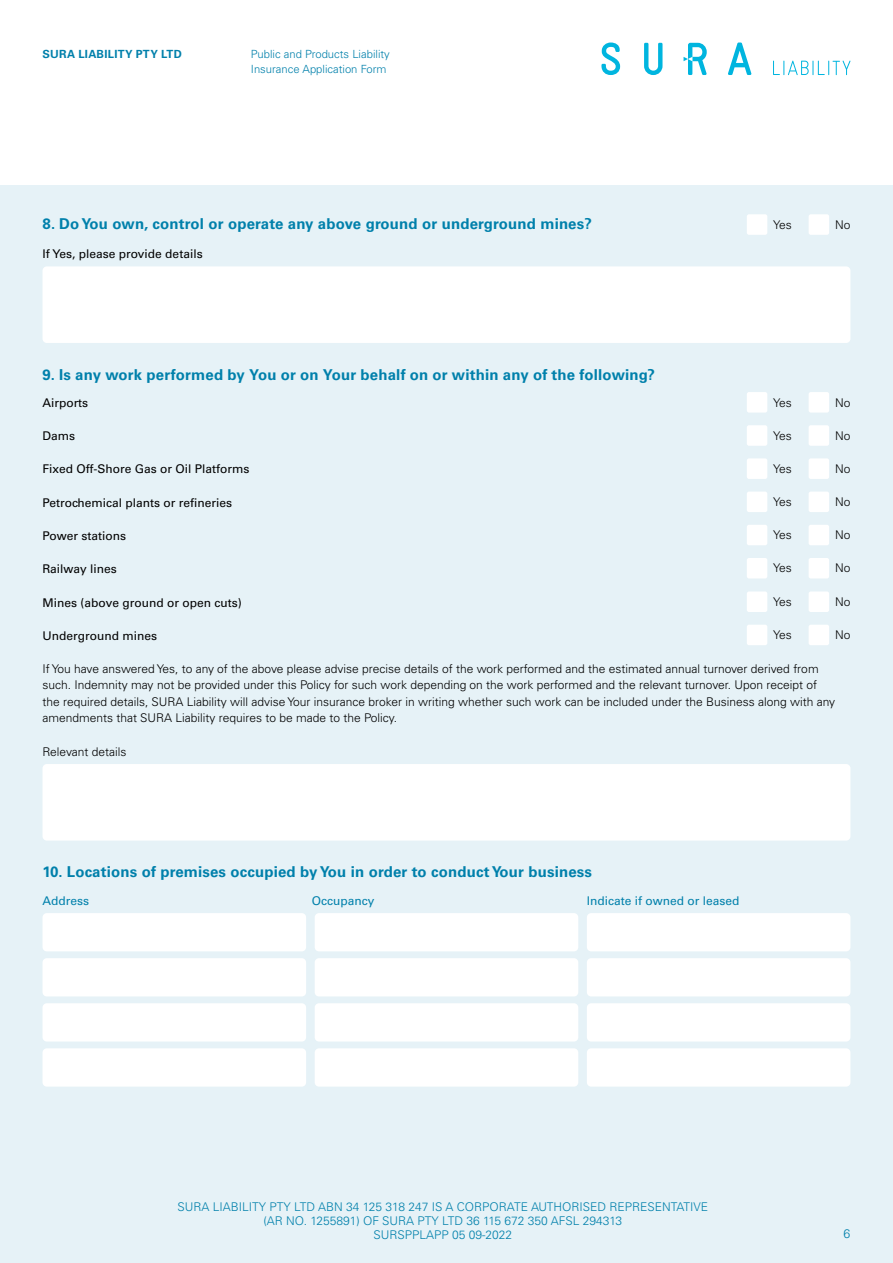
<style>
.page{position:relative;width:893px;height:1263px;background:#fff}
.page>*{position:absolute;margin:0;border:0;box-sizing:border-box;transform-origin:0 0}
.t1{font:700 15px "Univers LT Pro 65";letter-spacing:.01em;color:#0080ab}
.t2{font:300 12.3px "Univers LT Pro 45";color:#0080ab}
.t3{font:300 12px/16.5px "Univers LT Pro 45";color:#000}
.t4{font:12px "Univers LT Pro 55 Roman";color:#000}
.t5{font:300 12px/14.4px "Univers LT Pro 45";color:#0080ab;text-align:center}
.t6{font:12px "Univers LT Pro 55 Roman";color:#0080ab}
.t7{font:300 11.25px/15px "Univers LT Pro 45";color:#0080ab}
.t8{font:700 11.25px "Univers LT Pro 65";letter-spacing:.025em;color:#0080ab}
</style>
<div class="page">
<div style="left:0;top:185px;width:893px;height:1078px;background:#e6f2f7"></div>
<svg style="left:728px;top:43px;width:23px;height:32px"></svg>
<svg style="left:601px;top:43px;width:19px;height:32px"></svg>
<svg style="left:644px;top:43px;width:18px;height:32px"></svg>
<svg style="left:684px;top:43px;width:23px;height:32px"></svg>
<svg style="left:773px;top:61px;width:77px;height:14px"></svg>
<div style="left:747px;top:214px;width:20px;height:21px;background:#fff;border-radius:2px"></div>
<div style="left:809px;top:214px;width:20px;height:21px;background:#fff;border-radius:2px"></div>
<div style="left:43px;top:266px;width:807px;height:77px;background:#fff;border-radius:4px"></div>
<div style="left:43px;top:764px;width:807px;height:76px;background:#fff;border-radius:4px"></div>
<div style="left:747px;top:425px;width:20px;height:21px;background:#fff;border-radius:2px"></div>
<div style="left:809px;top:425px;width:20px;height:21px;background:#fff;border-radius:2px"></div>
<div style="left:747px;top:458px;width:20px;height:21px;background:#fff;border-radius:2px"></div>
<div style="left:809px;top:458px;width:20px;height:21px;background:#fff;border-radius:2px"></div>
<div style="left:747px;top:392px;width:20px;height:21px;background:#fff;border-radius:2px"></div>
<div style="left:809px;top:392px;width:20px;height:21px;background:#fff;border-radius:2px"></div>
<div style="left:747px;top:492px;width:20px;height:20px;background:#fff;border-radius:2px"></div>
<div style="left:809px;top:492px;width:20px;height:20px;background:#fff;border-radius:2px"></div>
<div style="left:747px;top:525px;width:20px;height:20px;background:#fff;border-radius:2px"></div>
<div style="left:809px;top:525px;width:20px;height:20px;background:#fff;border-radius:2px"></div>
<div style="left:747px;top:558px;width:20px;height:20px;background:#fff;border-radius:2px"></div>
<div style="left:809px;top:558px;width:20px;height:20px;background:#fff;border-radius:2px"></div>
<div style="left:747px;top:591px;width:20px;height:21px;background:#fff;border-radius:2px"></div>
<div style="left:809px;top:591px;width:20px;height:21px;background:#fff;border-radius:2px"></div>
<div style="left:747px;top:625px;width:20px;height:20px;background:#fff;border-radius:2px"></div>
<div style="left:809px;top:625px;width:20px;height:20px;background:#fff;border-radius:2px"></div>
<div style="left:43px;top:913px;width:263px;height:38px;background:#fff;border-radius:4px"></div>
<div style="left:315px;top:913px;width:263px;height:38px;background:#fff;border-radius:4px"></div>
<div style="left:587px;top:913px;width:263px;height:38px;background:#fff;border-radius:4px"></div>
<div style="left:43px;top:958px;width:263px;height:38px;background:#fff;border-radius:4px"></div>
<div style="left:315px;top:958px;width:263px;height:38px;background:#fff;border-radius:4px"></div>
<div style="left:587px;top:958px;width:263px;height:38px;background:#fff;border-radius:4px"></div>
<div style="left:43px;top:1003px;width:263px;height:38px;background:#fff;border-radius:4px"></div>
<div style="left:315px;top:1003px;width:263px;height:38px;background:#fff;border-radius:4px"></div>
<div style="left:587px;top:1003px;width:263px;height:38px;background:#fff;border-radius:4px"></div>
<div style="left:43px;top:1048px;width:263px;height:38px;background:#fff;border-radius:4px"></div>
<div style="left:315px;top:1048px;width:263px;height:38px;background:#fff;border-radius:4px"></div>
<div style="left:587px;top:1048px;width:263px;height:38px;background:#fff;border-radius:4px"></div>
<p class="t8" style="left:43px;top:46px;width:141px">SURA LIABILITY PTY LTD</p>
<p class="t7" style="left:251px;top:46px;width:140px">Public and Products Liability<br>Insurance Application Form</p>
<p class="t1" style="left:43px;top:213px;width:551px">8. Do You own, control or operate any above ground or underground mines?</p>
<p class="t3" style="left:773px;top:216px;width:20px">Yes</p>
<p class="t3" style="left:835px;top:216px;width:17px">No</p>
<p class="t4" style="left:43px;top:245px;width:162px">If Yes, please provide details</p>
<p class="t1" style="left:43px;top:364px;width:614px">9. Is any work performed by You or on Your behalf on or within any of the following?</p>
<p class="t4" style="left:43px;top:394px;width:47px">Airports</p>
<p class="t3" style="left:773px;top:394px;width:20px">Yes</p>
<p class="t3" style="left:835px;top:394px;width:17px">No</p>
<p class="t4" style="left:43px;top:428px;width:34px">Dams</p>
<p class="t3" style="left:773px;top:427px;width:20px">Yes</p>
<p class="t3" style="left:835px;top:427px;width:17px">No</p>
<p class="t4" style="left:43px;top:461px;width:209px">Fixed Off-Shore Gas or Oil Platforms</p>
<p class="t3" style="left:773px;top:460px;width:20px">Yes</p>
<p class="t3" style="left:835px;top:460px;width:17px">No</p>
<p class="t4" style="left:43px;top:494px;width:191px">Petrochemical plants or refineries</p>
<p class="t3" style="left:773px;top:493px;width:20px">Yes</p>
<p class="t3" style="left:835px;top:493px;width:17px">No</p>
<p class="t4" style="left:43px;top:527px;width:85px">Power stations</p>
<p class="t3" style="left:773px;top:526px;width:20px">Yes</p>
<p class="t3" style="left:835px;top:526px;width:17px">No</p>
<p class="t4" style="left:43px;top:560px;width:76px">Railway lines</p>
<p class="t3" style="left:773px;top:560px;width:20px">Yes</p>
<p class="t3" style="left:835px;top:560px;width:17px">No</p>
<p class="t4" style="left:43px;top:594px;width:201px">Mines (above ground or open cuts)</p>
<p class="t3" style="left:773px;top:593px;width:20px">Yes</p>
<p class="t3" style="left:835px;top:593px;width:17px">No</p>
<p class="t4" style="left:43px;top:627px;width:116px">Underground mines</p>
<p class="t3" style="left:773px;top:626px;width:20px">Yes</p>
<p class="t3" style="left:835px;top:626px;width:17px">No</p>
<p class="t3" style="left:43px;top:660px;width:794px">If You have answered Yes, to any of the above please advise precise details of the work performed and the estimated annual turnover derived from such. Indemnity may not be provided under this Policy for such work depending on the work performed and the relevant turnover. Upon receipt of the required details, SURA Liability will advise Your insurance broker in writing whether such work can be included under the Business along with any amendments that SURA Liability requires to be made to the Policy.</p>
<p class="t3" style="left:43px;top:743px;width:85px">Relevant details</p>
<p class="t1" style="left:43px;top:861px;width:551px">10. Locations of premises occupied by You in order to conduct Your business</p>
<p class="t6" style="left:43px;top:893px;width:48px">Address</p>
<p class="t6" style="left:312px;top:893px;width:64px">Occupancy</p>
<p class="t6" style="left:587px;top:893px;width:154px">Indicate if owned or leased</p>
<p class="t5" style="left:177px;top:1199px;width:532px">SURA LIABILITY PTY LTD ABN 34 125 318 247 IS A CORPORATE AUTHORISED REPRESENTATIVE (AR NO. 1255891) OF SURA PTY LTD 36 115 672 350 AFSL 294313<br>SURSPPLAPP 05 09-2022</p>
<p class="t2" style="left:844px;top:1226px;width:8px">6</p>
</div>
